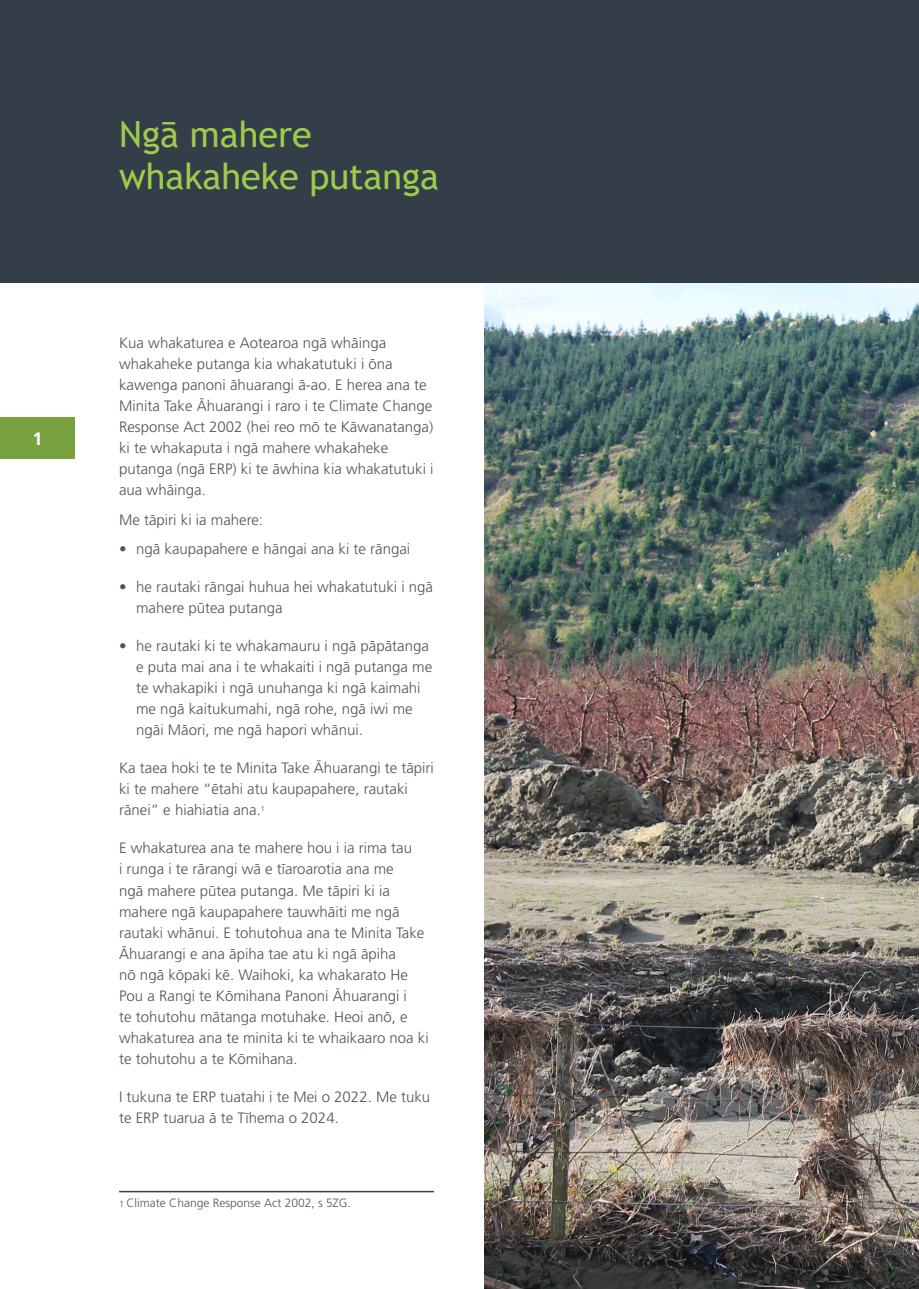
<style>
.page{position:relative;width:919px;height:1289px;background:#fff}
.page>*{position:absolute;margin:0;border:0;box-sizing:border-box;transform-origin:0 0}
.Heading_1{font:36px/42px "Trebuchet MS";color:#9dcb4c}
.Page_number{font:700 18px "Frutiger LT Pro";color:#fff}
.Paragraph_text{font:300 15px/21px "Frutiger LT Pro";color:#4b555f}
.Footnote{font:300 12px "Frutiger LT Pro";color:#4b555f}
.s1{font-size:9px}
</style>
<div class="page">
<img style="left:484px;top:282px;width:434px;height:1006px">
<div style="left:0;top:0;width:906px;height:282px;background:#333e48"></div>
<hr style="left:119px;top:1190px;width:315px;height:2px;background:#333e48">
<div style="left:893px;top:0;width:25px;height:282px;background:#333e48"></div>
<div style="left:0;top:417px;width:75px;height:42px;background:#78a23f"></div>
<p class="Page_number" style="left:32px;top:428px;width:12px">1</p>
<p class="Heading_1" style="left:119px;top:113px;width:321px">Ngā mahere whakaheke putanga</p>
<p class="Paragraph_text" style="left:119px;top:332px;width:316px">Kua whakaturea e Aotearoa ngā whāinga whakaheke putanga kia whakatutuki i ōna kawenga panoni āhuarangi ā-ao. E herea ana te Minita Take Āhuarangi i raro i te Climate Change Response Act 2002 (hei reo mō te Kāwanatanga) ki te whakaputa i ngā mahere whakaheke putanga (ngā ERP) ki te āwhina kia whakatutuki i aua whāinga.</p>
<p class="Paragraph_text" style="left:119px;top:509px;width:145px">Me tāpiri ki ia mahere:</p>
<p class="Paragraph_text" style="left:119px;top:538px;width:292px">• ngā kaupapahere e hāngai ana ki te rāngai</p>
<p class="Paragraph_text" style="left:136px;top:576px;width:298px;text-indent:-17px">• he rautaki rāngai huhua hei whakatutuki i ngā mahere pūtea putanga</p>
<p class="Paragraph_text" style="left:136px;top:635px;width:297px;text-indent:-17px">• he rautaki ki te whakamauru i ngā pāpātanga e puta mai ana i te whakaiti i ngā putanga me te whakapiki i ngā unuhanga ki ngā kaimahi me ngā kaitukumahi, ngā rohe, ngā iwi me ngāi Māori, me ngā hapori whānui.</p>
<p class="Paragraph_text" style="left:119px;top:757px;width:316px">Ka taea hoki te te Minita Take Āhuarangi te tāpiri ki te mahere “ētahi atu kaupapahere, rautaki rānei” e hiahiatia ana.<sup>1</sup></p>
<p class="Paragraph_text" style="left:119px;top:837px;width:311px">E whakaturea ana te mahere hou i ia rima tau<br>i runga i te rārangi wā e tīaroarotia ana me<br>ngā mahere pūtea putanga. Me tāpiri ki ia mahere ngā kaupapahere tauwhāiti me ngā rautaki whānui. E tohutohua ana te Minita Take Āhuarangi e ana āpiha tae atu ki ngā āpiha<br>nō ngā kōpaki kē. Waihoki, ka whakarato He Pou a Rangi te Kōmihana Panoni Āhuarangi i<br>te tohutohu mātanga motuhake. Heoi anō, e whakaturea ana te minita ki te whaikaaro noa ki te tohutohu a te Kōmihana.</p>
<p class="Paragraph_text" style="left:119px;top:1085px;width:312px">I tukuna te ERP tuatahi i te Mei o 2022. Me tuku te ERP tuarua ā te Tīhema o 2024.</p>
<p class="Footnote" style="left:119px;top:1195px;width:233px"><span class="s1">1</span> Climate Change Response Act 2002, s 5ZG.</p>
</div>
